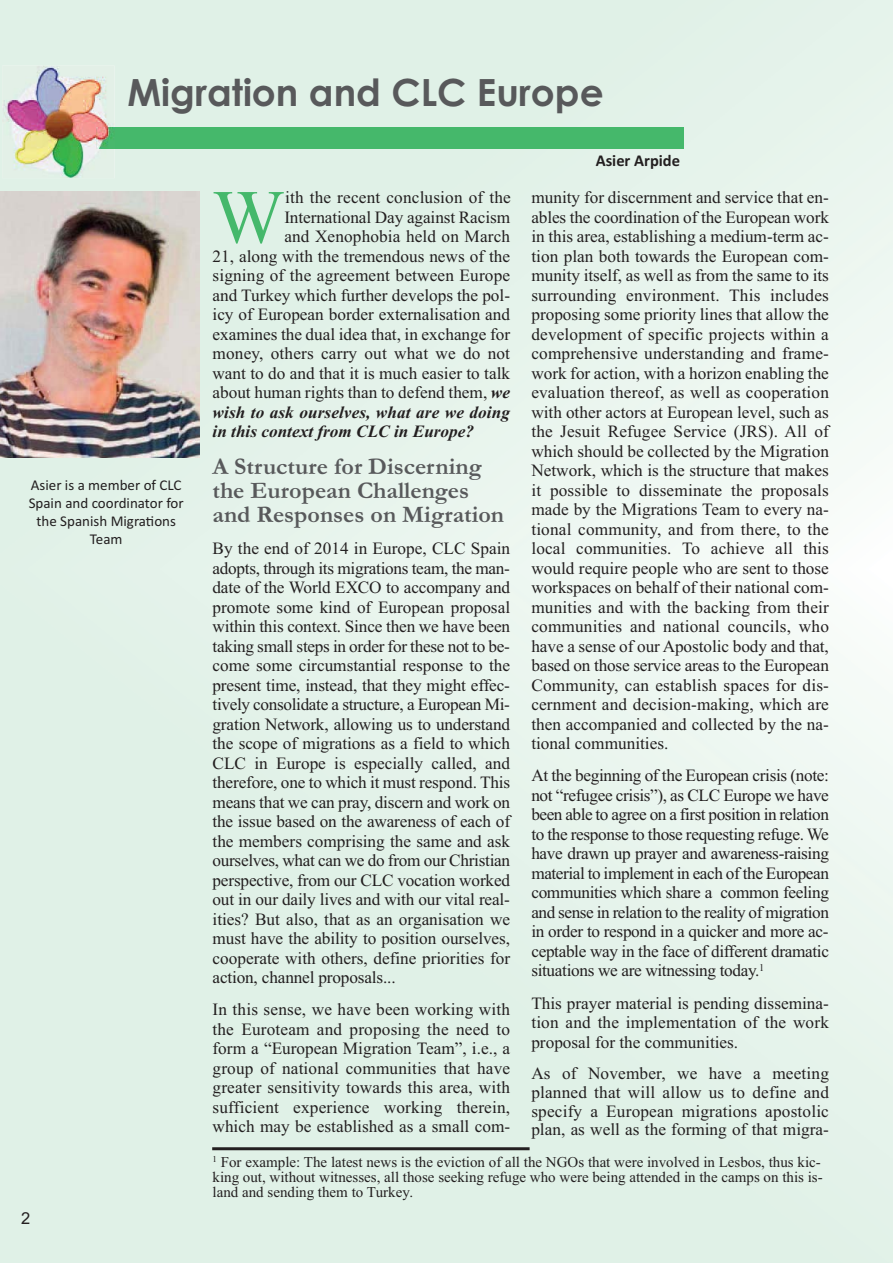
<style>
.page{position:relative;width:893px;height:1263px;background:#fff}
.page>*{position:absolute;margin:0;border:0;box-sizing:border-box;transform-origin:0 0}
.t1{font:76.05px "Times New Roman";color:#45b86b}
.t2{font:700 37.5px "Century Gothic";color:#58595b}
.t3{font:700 24px/24px "Garamond";color:#58595b}
.t4{font:17.25px/19.5px "Times New Roman";color:#231f20;text-align:justify}
.t5{font:italic 700 17.25px "Times New Roman";letter-spacing:.005em;color:#231f20}
.t6{font:700 16.5px "Calibri";color:#231f20}
.t7{font:16.5px "Arial";color:#231f20}
.t8{font:15px/15px "Times New Roman";color:#231f20}
.t9{font:15px/18px "Calibri";color:#231f20;text-align:center}
.s1{font-weight:700;font-style:italic}
</style>
<div class="page">
<img style="left:0;top:0;width:893px;height:1263px">
<div style="left:97px;top:128px;width:586px;height:21px;background:#45b86b"></div>
<img style="left:0;top:192px;width:200px;height:265px">
<hr style="left:212px;top:1147px;width:318px;height:3px;background:#231f20">
<img style="left:2px;top:66px;width:113px;height:112px">
<img style="left:97px;top:128px;width:18px;height:21px">
<h2 class="t2" style="left:128px;top:78px;width:478px">Migration and CLC Europe</h2>
<p class="t9" style="left:29px;top:477px;width:157px">Asier is a member of CLC<br>Spain and coordinator for the Spanish Migra-ons<br>Team</p>
<p class="t7" style="left:21px;top:1212px;width:11px">2</p>
<p class="t6" style="left:596px;top:154px;width:86px">Asier Arpide</p>
<p class="t4" style="left:531px;top:190px;width:299px">munity for discernment and service that en&shy;ables the coordination of the European work in this area, establishing a medium-term ac&shy;tion plan both towards the European com&shy;munity itself, as well as from the same to its surrounding environment. This includes proposing some priority lines that allow the development of specific projects within a comprehensive understanding and frame&shy;work for action, with a horizon enabling the evaluation thereof, as well as cooperation with other actors at European level, such as the Jesuit Refugee Service (JRS). All of which should be collected by the Migration Network, which is the structure that makes it possible to disseminate the proposals made by the Migrations Team to every na&shy;tional community, and from there, to the local communities. To achieve all this would require people who are sent to those workspaces on behalf of their national com&shy;munities and with the backing from their communities and national councils, who have a sense of our Apostolic body and that, based on those service areas to the European Community, can establish spaces for dis&shy;cernment and decision-making, which are then accompanied and collected by the na&shy;tional communities.</p>
<p class="t4" style="left:531px;top:768px;width:299px">At the beginning of the European crisis (note: not “refugee crisis”), as CLC Europe we have been able to agree on a first position in relation to the response to those requesting refuge. We have drawn up prayer and awareness-raising material to implement in each of the European communities which share a common feeling and sense in relation to the reality of migration in order to respond in a quicker and more ac&shy;ceptable way in the face of different dramatic situations we are witnessing today.<sup>1</sup></p>
<p class="t4" style="left:531px;top:995px;width:299px">This prayer material is pending dissemina&shy;tion and the implementation of the work proposal for the communities.</p>
<p class="t4" style="left:531px;top:1066px;width:299px;line-height:18.8px">As of November, we have a meeting planned that will allow us to define and specify a European migrations apostolic plan, as well as the forming of that migra-</p>
<p class="t8" style="left:213px;top:1156px;width:612px"><sup>1</sup> For example: The latest news is the eviction of all the NGOs that were involved in Lesbos, thus kic&shy;king out, without witnesses, all those seeking refuge who were being attended in the camps on this is&shy;land and sending them to Turkey.</p>
<h1 class="t1" style="left:213px;top:190px;width:73px">W</h1>
<p class="t4" style="left:285px;top:190px;width:227px">ith the recent conclusion of the</p>
<p class="t4" style="left:284px;top:209px;width:227px">International Day against Racism</p>
<p class="t4" style="left:284px;top:229px;width:227px">and Xenophobia held on March</p>
<p class="t4" style="left:213px;top:248px;width:299px">21, along with the tremendous news of the</p>
<p class="t4" style="left:213px;top:268px;width:299px">signing of the agreement between Europe</p>
<p class="t4" style="left:213px;top:287px;width:299px">and Turkey which further develops the pol-</p>
<p class="t4" style="left:213px;top:307px;width:299px">icy of European border externalisation and</p>
<p class="t4" style="left:213px;top:326px;width:299px">examines the dual idea that, in exchange for</p>
<p class="t4" style="left:213px;top:346px;width:299px">money, others carry out what we do not</p>
<p class="t4" style="left:213px;top:365px;width:299px">want to do and that it is much easier to talk</p>
<p class="t4" style="left:213px;top:384px;width:299px">about human rights than to defend them, <span class="s1">we</span></p>
<p class="t5" style="left:213px;top:406px;width:299px">wish to ask ourselves, what are we doing</p>
<p class="t5" style="left:213px;top:426px;width:263px">in this context from CLC in Europe?</p>
<h3 class="t3" style="left:213px;top:456px;width:293px">A Structure for Discerning the European Challenges and Responses on Migration</h3>
<p class="t4" style="left:213px;top:540px;width:299px">By the end of 2014 in Europe, CLC Spain adopts, through its migrations team, the man&shy;date of the World EXCO to accompany and promote some kind of European proposal within this context. Since then we have been taking small steps in order for these not to be&shy;come some circumstantial response to the present time, instead, that they might effec&shy;tively consolidate a structure, a European Mi&shy;gration Network, allowing us to understand the scope of migrations as a field to which CLC in Europe is especially called, and therefore, one to which it must respond. This means that we can pray, discern and work on the issue based on the awareness of each of the members comprising the same and ask ourselves, what can we do from our Christian perspective, from our CLC vocation worked out in our daily lives and with our vital real&shy;ities? But also, that as an organisation we must have the ability to position ourselves, cooperate with others, define priorities for action, channel proposals...</p>
<p class="t4" style="left:213px;top:1001px;width:299px">In this sense, we have been working with the Euroteam and proposing the need to form a “European Migration Team”, i.e., a group of national communities that have greater sensitivity towards this area, with sufficient experience working therein, which may be established as a small com-</p>
</div>
